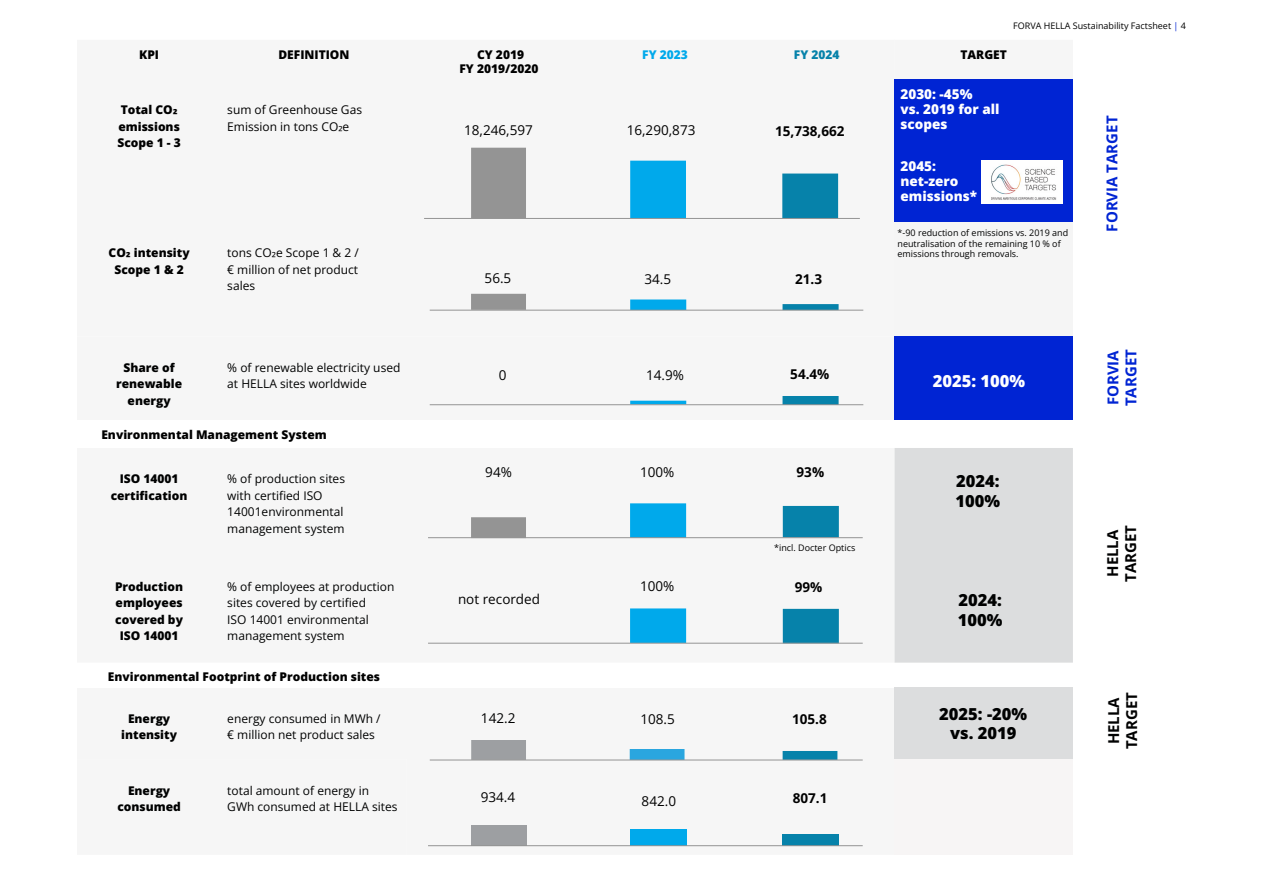
<style>
.page{position:relative;width:1263px;height:893px;background:#fff}
.page>*{position:absolute;margin:0;border:0;box-sizing:border-box;transform-origin:0 0}
.t1{font:800 16.5px/19.5px "Open Sans";color:#000101}
.t2{font:800 16.5px "Open Sans";color:#fff}
.t3{font:700 15px/18px "Open Sans";color:#0024d3}
.t4{font:700 15px/18px "Open Sans";color:#000101;text-align:center}
.t5{font:13.5px "Open Sans";color:#000}
.t6{font:800 13.5px/15px "Open Sans";color:#fff}
.t7{font:700 13.5px "Open Sans";color:#000}
.t8{font:13.5px "Open Sans";color:#000101}
.t9{font:12px/16.5px "Open Sans";color:#000101}
.t10{font:800 12px/16.5px "Open Sans";color:#000101;text-align:center}
.t11{font:800 12px/16.5px "Open Sans";color:#000;text-align:center}
.t12{font:12px/16.5px "Open Sans";color:#000}
.t13{font:800 12px "Open Sans";color:#00a9eb}
.t14{font:800 12px "Open Sans";color:#0682aa}
.t15{font:9px/10.5px "Open Sans";color:#000101}
.t16{font:9px "Open Sans";color:#000}
.s1{color:#0024d3}
</style>
<div class="page">
<div style="left:424px;top:147px;width:440px;height:700px;background:#f6f6f6"></div>
<div style="left:894px;top:79px;width:179px;height:143px;background:#0024d3"></div>
<div style="left:894px;top:222px;width:179px;height:114px;background:#f5f5f5"></div>
<div style="left:894px;top:336px;width:179px;height:84px;background:#0024d3"></div>
<div style="left:77px;top:420px;width:996px;height:28px;background:#fff"></div>
<div style="left:894px;top:448px;width:179px;height:215px;background:#dcddde"></div>
<div style="left:77px;top:663px;width:996px;height:24px;background:#fff"></div>
<div style="left:894px;top:687px;width:179px;height:72px;background:#dcddde"></div>
<div style="left:894px;top:759px;width:179px;height:96px;background:#f7f5f5"></div>
<svg style="left:471px;top:294px;width:55px;height:16px"></svg>
<div style="left:630px;top:299px;width:56px;height:11px;background:#00a9eb"></div>
<div style="left:782px;top:304px;width:57px;height:6px;background:#0682aa"></div>
<div style="left:782px;top:396px;width:57px;height:9px;background:#0682aa"></div>
<hr style="left:630px;top:401px;width:56px;height:3px;background:#00a9eb">
<div style="left:471px;top:148px;width:55px;height:70px;background:#949494"></div>
<div style="left:630px;top:161px;width:56px;height:57px;background:#00a9eb"></div>
<div style="left:782px;top:174px;width:56px;height:44px;background:#0682aa"></div>
<hr style="left:424px;top:218px;width:436px;height:1px;background:#949494">
<svg style="left:471px;top:740px;width:55px;height:20px"></svg>
<svg style="left:630px;top:749px;width:54px;height:11px"></svg>
<svg style="left:783px;top:751px;width:54px;height:9px"></svg>
<hr style="left:430px;top:404px;width:433px;height:1px;background:#949494">
<hr style="left:430px;top:760px;width:433px;height:1px;background:#949494">
<div style="left:471px;top:825px;width:55px;height:21px;background:#9d9fa2"></div>
<div style="left:630px;top:829px;width:57px;height:17px;background:#00a9eb"></div>
<div style="left:783px;top:834px;width:56px;height:11px;background:#0682aa"></div>
<hr style="left:428px;top:845px;width:435px;height:1px;background:#949494">
<svg style="left:471px;top:517px;width:55px;height:20px"></svg>
<div style="left:630px;top:503px;width:56px;height:35px;background:#00a9eb"></div>
<div style="left:630px;top:608px;width:56px;height:35px;background:#00a9eb"></div>
<div style="left:783px;top:506px;width:56px;height:31px;background:#0682aa"></div>
<div style="left:783px;top:609px;width:56px;height:34px;background:#0682aa"></div>
<hr style="left:428px;top:643px;width:435px;height:1px;background:#949494">
<hr style="left:430px;top:310px;width:433px;height:1px;background:#949494">
<hr style="left:428px;top:537px;width:435px;height:1px;background:#949494">
<div style="left:981px;top:160px;width:82px;height:43px;background:#fff"></div>
<img style="left:991px;top:164px;width:66px;height:36px">
<p class="t16" style="left:1013px;top:19px;width:174px">FORVA HELLA Sustainability Factsheet <span class="s1">|</span> 4</p>
<p class="t11" style="left:139px;top:46px;width:22px">KPI</p>
<p class="t11" style="left:278px;top:46px;width:73px">DEFINITION</p>
<p class="t11" style="left:459px;top:47px;width:81px;line-height:14.4px">CY 2019<br>FY 2019/2020</p>
<p class="t13" style="left:642px;top:46px;width:47px">FY 2023</p>
<p class="t14" style="left:794px;top:46px;width:47px">FY 2024</p>
<p class="t11" style="left:960px;top:46px;width:48px">TARGET</p>
<p class="t11" style="left:117px;top:101px;width:65px;text-align:left">Total CO2 emissions<br>Scope 1 - 3</p>
<p class="t12" style="left:227px;top:101px;width:136px">sum of Greenhouse Gas<br>Emission in tons CO2e</p>
<p class="t6" style="left:900px;top:87px;width:100px">2030: -45%<br>vs. 2019 for all scopes</p>
<p class="t6" style="left:900px;top:158px;width:78px">2045: net-zero emissions*</p>
<p class="t5" style="left:464px;top:121px;width:70px">18,246,597</p>
<p class="t5" style="left:627px;top:121px;width:70px">16,290,873</p>
<p class="t7" style="left:775px;top:122px;width:71px">15,738,662</p>
<p class="t11" style="left:109px;top:244px;width:83px">CO2 intensity<br>Scope 1 &amp; 2</p>
<p class="t12" style="left:227px;top:244px;width:133px;text-align:justify">tons CO2e Scope 1 &amp; 2 / € million of net product sales</p>
<p class="t5" style="left:485px;top:269px;width:28px">56.5</p>
<p class="t5" style="left:644px;top:270px;width:28px">34.5</p>
<p class="t7" style="left:795px;top:270px;width:29px">21.3</p>
<p class="t10" style="left:116px;top:359px;width:67px">Share of renewable energy</p>
<p class="t9" style="left:227px;top:359px;width:175px">% of renewable electricity used at HELLA sites worldwide</p>
<p class="t8" style="left:499px;top:366px;width:9px">0</p>
<p class="t8" style="left:646px;top:366px;width:39px">14.9%</p>
<p class="t10" style="left:101px;top:426px;width:227px">Environmental Management System</p>
<p class="t10" style="left:111px;top:470px;width:78px">ISO 14001 certification</p>
<p class="t9" style="left:227px;top:470px;width:119px">% of production sites with certified ISO<br>14001environmental management system</p>
<p class="t7" style="left:790px;top:365px;width:41px">54.4%</p>
<p class="t5" style="left:640px;top:463px;width:36px">100%</p>
<p class="t7" style="left:796px;top:463px;width:29px">93%</p>
<p class="t8" style="left:485px;top:463px;width:28px">94%</p>
<p class="t10" style="left:115px;top:578px;width:70px">Production employees covered by<br>ISO 14001</p>
<p class="t9" style="left:227px;top:578px;width:169px">% of employees at production sites covered by certified<br>ISO 14001 environmental management system</p>
<p class="t11" style="left:108px;top:669px;width:274px">Environmental Footprint of Production sites</p>
<p class="t10" style="left:121px;top:710px;width:57px">Energy intensity</p>
<p class="t9" style="left:227px;top:710px;width:155px">energy consumed in MWh / € million net product sales</p>
<p class="t10" style="left:117px;top:782px;width:65px">Energy consumed</p>
<p class="t9" style="left:227px;top:782px;width:172px">total amount of energy in<br>GWh consumed at HELLA sites</p>
<p class="t5" style="left:458px;top:590px;width:84px">not recorded</p>
<p class="t16" style="left:774px;top:542px;width:83px">*incl. Docter Optics</p>
<p class="t5" style="left:640px;top:577px;width:36px">100%</p>
<p class="t7" style="left:795px;top:578px;width:29px">99%</p>
<p class="t8" style="left:481px;top:708px;width:36px">142.2</p>
<p class="t5" style="left:640px;top:710px;width:36px">108.5</p>
<p class="t7" style="left:792px;top:710px;width:36px">105.8</p>
<p class="t5" style="left:481px;top:788px;width:36px">934.4</p>
<p class="t5" style="left:642px;top:791px;width:36px">842.0</p>
<p class="t7" style="left:793px;top:789px;width:36px">807.1</p>
<p class="t15" style="left:897px;top:228px;width:172px">*-90 reduction of emissions vs. 2019 and neutralisation of the remaining 10 % of emissions through removals.</p>
<h1 class="t2" style="left:933px;top:369px;width:94px">2025: 100%</h1>
<h1 class="t1" style="left:955px;top:471px;width:46px">2024:<br>100%</h1>
<h1 class="t1" style="left:958px;top:590px;width:46px">2024:<br>100%</h1>
<h1 class="t1" style="left:939px;top:703px;width:89px;text-align:center">2025: -20% vs. 2019</h1>
<p class="t3" style="left:1103px;top:232px;width:117px;rotate:-90deg">FORVIA TARGET</p>
<p class="t3" style="left:1104px;top:406px;width:58px;rotate:-90deg">FORVIA<br>TARGET</p>
<p class="t4" style="left:1103px;top:582px;width:58px;rotate:-90deg">HELLA<br>TARGET</p>
<p class="t4" style="left:1104px;top:749px;width:58px;rotate:-90deg">HELLA<br>TARGET</p>
</div>
